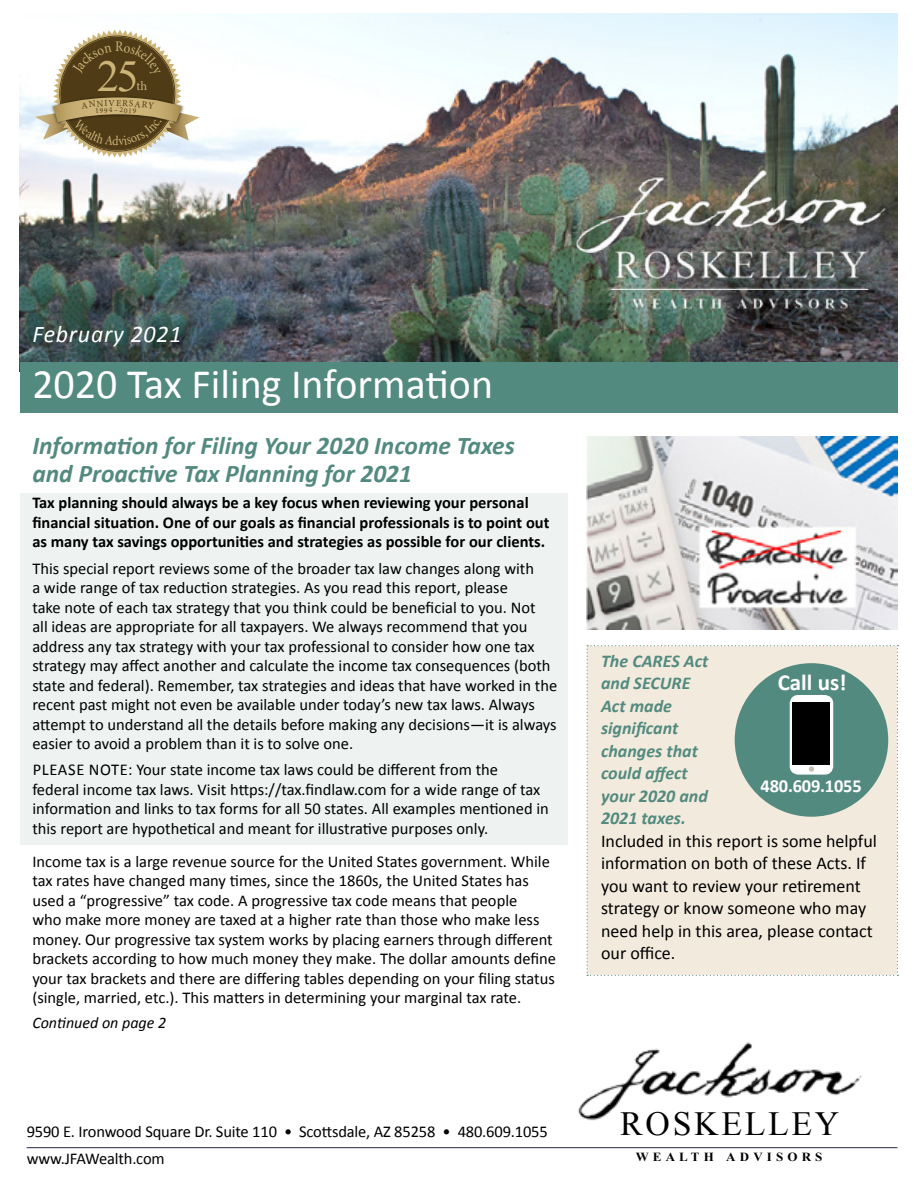
<style>
.page{position:relative;width:918px;height:1188px;background:#fff}
.page>*{position:absolute;margin:0;border:0;box-sizing:border-box;transform-origin:0 0}
.t1{font:44.1px "Times New Roman";color:#cdb479}
.t2{font:42px "Calibri";color:#fff}
.t3{font:33.9px "Times New Roman";letter-spacing:.08em;color:#000}
.subhead{font:italic 700 25.5px "Calibri";color:#538a7f}
.t4{font:italic 24px "Calibri";letter-spacing:.03em;color:#fff}
.body_copy{font:700 22.95px "Calibri";color:#fff}
.body_copy-2{font:700 18.45px "Calibri";letter-spacing:-.01em;color:#fff}
.body_copy-3{font:18px/22.5px "Calibri";color:#000}
.body_copy-4{font:16.5px/19.5px "Calibri";color:#000}
.body_copy-5{font:700 16.5px/19.5px "Calibri";color:#000}
.t5{font:italic 16.05px "Calibri";color:#000}
.t6{font:12.75px "Minion Pro";color:#cdb479}
.t7{font:700 12.45px "Times New Roman";letter-spacing:.32em;color:#000;scale:1.05 1}
.t8{font:9.3px "Minion Pro";color:#4f3c16}
.s1{font-weight:700;font-style:italic;color:#538a7f}
</style>
<div class="page">
<div style="left:21px;top:494px;width:547px;height:351px;background:#eef3f2"></div>
<img style="left:20px;top:14px;width:877px;height:348px">
<hr style="left:27px;top:1147px;width:870px;height:1px;background:#2b2546">
<img style="left:578px;top:1042px;width:284px;height:79px">
<div style="left:20px;top:362px;width:877px;height:50px;background:#538a7f"></div>
<img style="left:553px;top:165px;width:335px;height:152px">
<img style="left:587px;top:437px;width:310px;height:193px">
<svg style="left:587px;top:645px;width:311px;height:331px;background:#d9dccf"></svg>
<div style="left:793px;top:702px;width:37px;height:63px;background:#000"></div>
<svg style="left:34px;top:30px;width:166px;height:128px"></svg>
<p class="t1" style="left:97px;top:47px;width:43px">25</p>
<p class="t6" style="left:136px;top:78px;width:12px">th</p>
<p class="t8" style="left:109px;top:97px;width:8px">V</p>
<p class="t4" style="left:32px;top:318px;width:151px">February 2021</p>
<p class="t2" style="left:32px;top:358px;width:462px">2020 Tax Filing Information</p>
<p class="subhead" style="left:32px;top:429px;width:484px">Information for Filing Your 2020 Income Taxes</p>
<p class="subhead" style="left:32px;top:457px;width:381px">and Proactive Tax Planning for 2021</p>
<p class="body_copy-5" style="left:32px;top:493px;width:519px">Tax planning should always be a key focus when reviewing your personal financial situation. One of our goals as financial professionals is to point out as many tax savings opportunities and strategies as possible for our clients.</p>
<p class="body_copy-4" style="left:32px;top:558px;width:526px">This special report reviews some of the broader tax law changes along with<br>a wide range of tax reduction strategies. As you read this report, please<br>take note of each tax strategy that you think could be beneficial to you. Not<br>all ideas are appropriate for all taxpayers. We always recommend that you address any tax strategy with your tax professional to consider how one tax strategy may affect another and calculate the income tax consequences (both state and federal). Remember, tax strategies and ideas that have worked in the recent past might not even be available under today’s new tax laws. Always attempt to understand all the details before making any decisions—it is always easier to avoid a problem than it is to solve one.</p>
<p class="body_copy-4" style="left:32px;top:760px;width:518px">PLEASE NOTE: Your state income tax laws could be different from the<br>federal income tax laws. Visit https://tax.findlaw.com for a wide range of tax information and links to tax forms for all 50 states. All examples mentioned in this report are hypothetical and meant for illustrative purposes only.</p>
<p class="body_copy-4" style="left:32px;top:852px;width:525px">Income tax is a large revenue source for the United States government. While tax rates have changed many times, since the 1860s, the United States has used a “progressive” tax code. A progressive tax code means that people<br>who make more money are taxed at a higher rate than those who make less money. Our progressive tax system works by placing earners through different brackets according to how much money they make. The dollar amounts define your tax brackets and there are differing tables depending on your filing status (single, married, etc.). This matters in determining your marginal tax rate.</p>
<p class="t5" style="left:32px;top:1012px;width:135px">Continued on page 2</p>
<p class="body_copy-4" style="left:27px;top:1122px;width:523px">9590 E. Ironwood Square Dr. Suite 110 • Scottsdale, AZ 85258 • 480.609.1055</p>
<p class="body_copy-4" style="left:27px;top:1148px;width:139px">www.JFAWealth.com</p>
<p class="body_copy-3" style="left:601px;top:650px;width:277px"><span class="s1">The CARES Act<br>and SECURE<br>Act made<br>significant<br>changes that<br>could affect<br>your 2020 and<br>2021 taxes.<br></span>Included in this report is some helpful information on both of these Acts. If you want to review your retirement strategy or know someone who may need help in this area, please contact our office.</p>
<p class="body_copy" style="left:778px;top:668px;width:70px">Call us!</p>
<p class="body_copy-2" style="left:761px;top:774px;width:103px">480.609.1055</p>
<p class="t3" style="left:620px;top:1101px;width:221px">ROSKELLEY</p>
<p class="t7" style="left:636px;top:1148px;width:179px">WEALTH ADVISORS</p>
</div>
